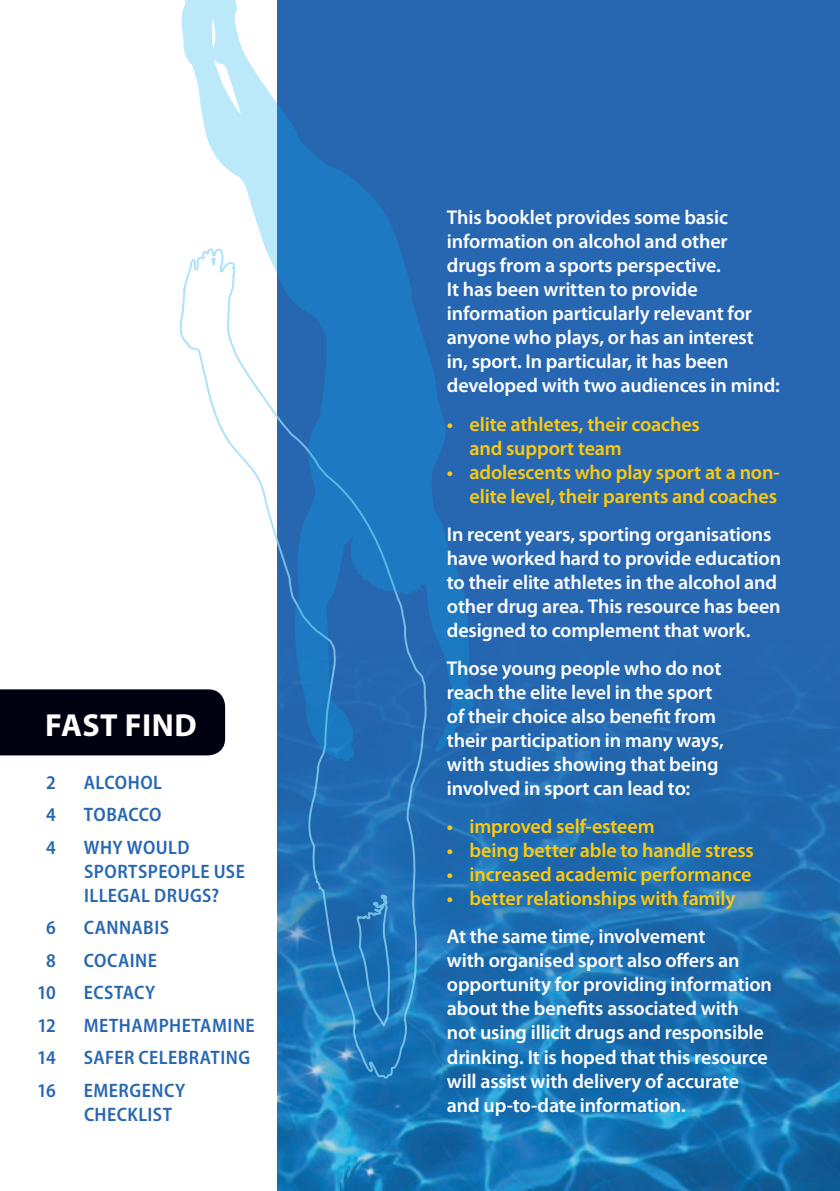
<style>
.page{position:relative;width:840px;height:1191px;background:#fff}
.page>*{position:absolute;margin:0;border:0;box-sizing:border-box;transform-origin:0 0}
.t1{font:700 32px "Myriad Pro";letter-spacing:.015em;color:#fff}
.t2{font:600 20px/24px "Myriad Pro";letter-spacing:-.01em;color:#fff}
.t3{font:600 20px/24px "Myriad Pro";letter-spacing:-.01em;color:#feca0a}
.t4{font:600 semi-condensed 19.6px/24px "Myriad Pro";letter-spacing:.02em;color:#2767b2}
</style>
<div class="page">
<div style="left:277px;top:0;width:562px;height:1191px;background:#2767b2"></div>
<img style="left:277px;top:697px;width:562px;height:494px">
<svg style="left:174px;top:316px;width:293px;height:767px"></svg>
<svg style="left:181px;top:0;width:292px;height:762px"></svg>
<div style="left:0;top:689px;width:225px;height:66px;background:#000110"></div>
<h1 class="t1" style="left:45px;top:707px;width:153px">FAST FIND</h1>
<p class="t4" style="left:46px;top:770px;width:11px">2</p>
<p class="t4" style="left:84px;top:770px;width:80px">ALCOHOL</p>
<p class="t4" style="left:46px;top:803px;width:11px">4</p>
<p class="t4" style="left:84px;top:803px;width:79px">TOBACCO</p>
<p class="t4" style="left:46px;top:835px;width:11px">4</p>
<p class="t4" style="left:84px;top:835px;width:162px">WHY WOULD<br>SPORTSPEOPLE USE<br>ILLEGAL DRUGS?</p>
<p class="t4" style="left:46px;top:916px;width:11px">6</p>
<p class="t4" style="left:84px;top:916px;width:87px">CANNABIS</p>
<p class="t4" style="left:46px;top:948px;width:11px">8</p>
<p class="t4" style="left:84px;top:948px;width:75px">COCAINE</p>
<p class="t4" style="left:37px;top:981px;width:20px">10</p>
<p class="t4" style="left:84px;top:981px;width:73px">ECSTACY</p>
<p class="t4" style="left:37px;top:1013px;width:20px">12</p>
<p class="t4" style="left:84px;top:1013px;width:172px">METHAMPHETAMINE</p>
<p class="t4" style="left:37px;top:1046px;width:20px">14</p>
<p class="t4" style="left:84px;top:1046px;width:168px">SAFER CELEBRATING</p>
<p class="t4" style="left:37px;top:1078px;width:20px">16</p>
<p class="t4" style="left:84px;top:1078px;width:103px">EMERGENCY<br>CHECKLIST</p>
<p class="t2" style="left:446px;top:206px;width:334px">This booklet provides some basic information on alcohol and other drugs from a sports perspective.<br>It has been written to provide information particularly relevant for anyone who plays, or has an interest in, sport. In particular, it has been developed with two audiences in mind:</p>
<p class="t3" style="left:469px;top:412px;width:231px;text-indent:-23px">• elite athletes, their coaches and support team</p>
<p class="t3" style="left:446px;top:460px;width:334px;text-align:right">• adolescents who play sport at a non&shy;elite level, their parents and coaches</p>
<p class="t2" style="left:446px;top:522px;width:335px">In recent years, sporting organisations have worked hard to provide education to their elite athletes in the alcohol and other drug area. This resource has been designed to complement that work.</p>
<p class="t2" style="left:446px;top:656px;width:278px">Those young people who do not reach the elite level in the sport of their choice also benefit from their participation in many ways, with studies showing that being involved in sport can lead to:</p>
<p class="t3" style="left:446px;top:815px;width:209px">• improved self-esteem</p>
<p class="t3" style="left:446px;top:839px;width:308px">• being better able to handle stress</p>
<p class="t3" style="left:446px;top:863px;width:306px">• increased academic performance</p>
<p class="t3" style="left:446px;top:887px;width:290px">• better relationships with family</p>
<p class="t2" style="left:446px;top:925px;width:326px">At the same time, involvement<br>with organised sport also offers an opportunity for providing information about the benefits associated with not using illicit drugs and responsible drinking. It is hoped that this resource will assist with delivery of accurate and up-to-date information.</p>
</div>
